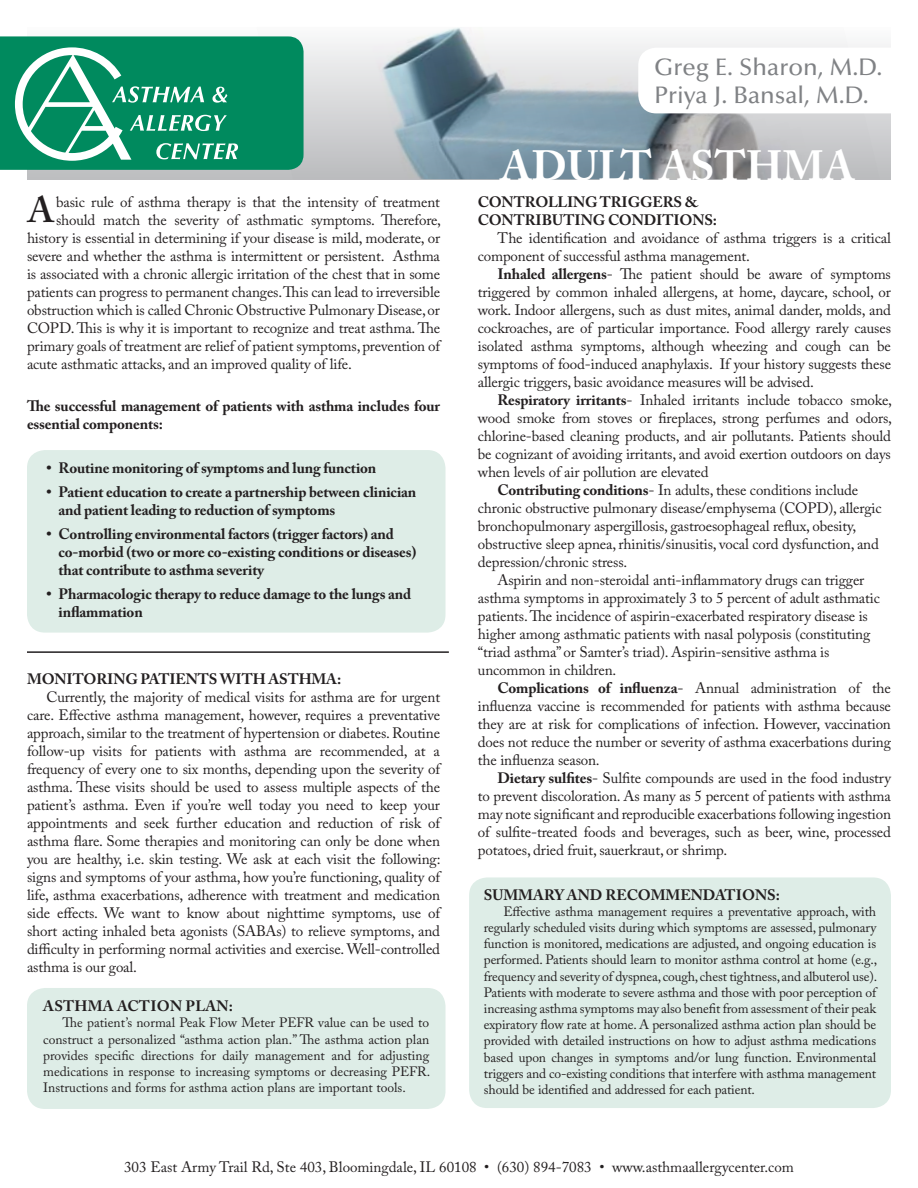
<style>
.page{position:relative;width:918px;height:1188px;background:#fff}
.page>*{position:absolute;margin:0;border:0;box-sizing:border-box;transform-origin:0 0}
.t1{font:700 42px "Adobe Caslon Pro";color:#fff}
.t2{font:600 36.3px "Adobe Caslon Pro";color:#231f20}
.t3{font:500 24px "Optima LT Std";color:#808285}
.t4{font:15px/18px "Adobe Caslon Pro";letter-spacing:-.01em;color:#231f20;text-align:justify}
.t5{font:700 15px/18px "Adobe Caslon Pro";letter-spacing:-.01em;color:#231f20}
.t6{font:700 15px "Adobe Caslon Pro";letter-spacing:.015em;color:#231f20}
.t7{font:13.5px/16.2px "Adobe Caslon Pro";letter-spacing:-.005em;color:#231f20;text-align:justify}
.s1{font-weight:700}
</style>
<div class="page">
<div style="left:27px;top:450px;width:419px;height:183px;background:#deede7;border-radius:18px"></div>
<svg style="left:27px;top:27px;width:864px;height:152px"></svg>
<hr style="left:27px;top:651px;width:422px;height:2px;background:#231f20">
<div style="left:27px;top:988px;width:419px;height:121px;background:#deede7;border-radius:18px"></div>
<div style="left:469px;top:877px;width:422px;height:231px;background:#deede7;border-radius:18px"></div>
<svg style="left:0;top:36px;width:304px;height:134px;background:#249a75"></svg>
<svg style="left:638px;top:48px;width:253px;height:65px"></svg>
<p class="t3" style="left:654px;top:53px;width:230px">Greg E. Sharon, M.D.</p>
<p class="t3" style="left:654px;top:81px;width:216px">Priya J. Bansal, M.D.</p>
<p class="t2" style="left:28px;top:188px;width:28px">A</p>
<p class="t4" style="left:56px;top:193px;width:385px">basic rule of asthma therapy is that the intensity of treatment</p>
<p class="t4" style="left:56px;top:211px;width:387px">should match the severity of asthmatic symptoms. Therefore,</p>
<p class="t4" style="left:27px;top:229px;width:415px">history is essential in determining if your disease is mild, moderate, or</p>
<p class="t4" style="left:27px;top:247px;width:415px">severe and whether the asthma is intermittent or persistent. Asthma</p>
<p class="t4" style="left:27px;top:265px;width:415px">is associated with a chronic allergic irritation of the chest that in some</p>
<p class="t4" style="left:27px;top:283px;width:415px">patients can progress to permanent changes. This can lead to irreversible</p>
<p class="t4" style="left:27px;top:301px;width:415px">obstruction which is called Chronic Obstructive Pulmonary Disease, or</p>
<p class="t4" style="left:27px;top:319px;width:415px">COPD. This is why it is important to recognize and treat asthma. The</p>
<p class="t4" style="left:27px;top:337px;width:415px">primary goals of treatment are relief of patient symptoms, prevention of</p>
<p class="t4" style="left:27px;top:355px;width:326px">acute asthmatic attacks, and an improved quality of life.</p>
<p class="t5" style="left:27px;top:397px;width:415px">The successful management of patients with asthma includes four essential components:</p>
<p class="t5" style="left:46px;top:459px;width:331px">• Routine monitoring of symptoms and lung function</p>
<p class="t5" style="left:58px;top:483px;width:359px;text-indent:-12px">• Patient education to create a partnership between clinician and patient leading to reduction of symptoms</p>
<p class="t5" style="left:58px;top:525px;width:359px;text-indent:-12px">• Controlling environmental factors (trigger factors) and co-morbid (two or more co-existing conditions or diseases) that contribute to asthma severity</p>
<p class="t5" style="left:59px;top:585px;width:354px;text-indent:-12px">• Pharmacologic therapy to reduce damage to the lungs and inflammation</p>
<p class="t5" style="left:27px;top:670px;width:316px">MONITORING PATIENTS WITH ASTHMA:</p>
<p class="t4" style="left:27px;top:688px;width:415px;text-indent:20px">Currently, the majority of medical visits for asthma are for urgent care. Effective asthma management, however, requires a preventative approach, similar to the treatment of hypertension or diabetes. Routine follow-up visits for patients with asthma are recommended, at a frequency of every one to six months, depending upon the severity of asthma. These visits should be used to assess multiple aspects of the patient’s asthma. Even if you’re well today you need to keep your appointments and seek further education and reduction of risk of asthma flare. Some therapies and monitoring can only be done when you are healthy, i.e. skin testing. We ask at each visit the following: signs and symptoms of your asthma, how you’re functioning, quality of life, asthma exacerbations, adherence with treatment and medication side effects. We want to know about nighttime symptoms, use of short acting inhaled beta agonists (SABAs) to relieve symptoms, and difficulty in performing normal activities and exercise. Well-controlled asthma is our goal.</p>
<p class="t6" style="left:43px;top:997px;width:191px">ASTHMA ACTION PLAN:</p>
<p class="t7" style="left:43px;top:1015px;width:389px;text-indent:19px">The patient’s normal Peak Flow Meter PEFR value can be used to construct a personalized “asthma action plan.” The asthma action plan provides specific directions for daily management and for adjusting medications in response to increasing symptoms or decreasing PEFR.<br>Instructions and forms for asthma action plans are important tools.</p>
<p class="t1" style="left:501px;top:140px;width:355px">ADULT ASTHMA</p>
<p class="t5" style="left:478px;top:193px;width:222px">CONTROLLINGTRIGGERS &amp;</p>
<p class="t5" style="left:478px;top:211px;width:241px">CONTRIBUTING CONDITIONS:</p>
<p class="t4" style="left:478px;top:229px;width:415px;text-indent:20px">The identification and avoidance of asthma triggers is a critical component of successful asthma management.</p>
<p class="t4" style="left:478px;top:265px;width:415px;text-indent:19px"><span class="s1">Inhaled allergens</span>- The patient should be aware of symptoms triggered by common inhaled allergens, at home, daycare, school, or work. Indoor allergens, such as dust mites, animal dander, molds, and cockroaches, are of particular importance. Food allergy rarely causes isolated asthma symptoms, although wheezing and cough can be symptoms of food-induced anaphylaxis. If your history suggests these allergic triggers, basic avoidance measures will be advised.</p>
<p class="t4" style="left:478px;top:391px;width:416px;text-indent:19px"><span class="s1">Respiratory irritants</span>- Inhaled irritants include tobacco smoke, wood smoke from stoves or fireplaces, strong perfumes and odors, chlorine-based cleaning products, and air pollutants. Patients should be cognizant of avoiding irritants, and avoid exertion outdoors on days when levels of air pollution are elevated</p>
<p class="t4" style="left:497px;top:481px;width:362px"><span class="s1">Contributing conditions</span>- In adults, these conditions include</p>
<p class="t4" style="left:478px;top:499px;width:405px">chronic obstructive pulmonary disease/emphysema (COPD), allergic</p>
<p class="t4" style="left:478px;top:517px;width:380px">bronchopulmonary aspergillosis, gastroesophageal reflux, obesity,</p>
<p class="t4" style="left:478px;top:535px;width:403px">obstructive sleep apnea, rhinitis/sinusitis, vocal cord dysfunction, and</p>
<p class="t4" style="left:478px;top:553px;width:151px">depression/chronic stress.</p>
<p class="t4" style="left:497px;top:571px;width:368px">Aspirin and non-steroidal anti-inflammatory drugs can trigger</p>
<p class="t4" style="left:478px;top:589px;width:403px">asthma symptoms in approximately 3 to 5 percent of adult asthmatic</p>
<p class="t4" style="left:478px;top:607px;width:392px">patients. The incidence of aspirin-exacerbated respiratory disease is</p>
<p class="t4" style="left:478px;top:625px;width:394px">higher among asthmatic patients with nasal polyposis (constituting</p>
<p class="t4" style="left:478px;top:643px;width:353px">“triad asthma” or Samter’s triad). Aspirin-sensitive asthma is</p>
<p class="t4" style="left:478px;top:661px;width:140px">uncommon in children.</p>
<p class="t4" style="left:478px;top:679px;width:415px;text-indent:20px"><span class="s1">Complications of influenza</span>- Annual administration of the influenza vaccine is recommended for patients with asthma because they are at risk for complications of infection. However, vaccination does not reduce the number or severity of asthma exacerbations during the influenza season.</p>
<p class="t4" style="left:478px;top:769px;width:415px;text-indent:19px"><span class="s1">Dietary sulfites</span>- Sulfite compounds are used in the food industry to prevent discoloration. As many as 5 percent of patients with asthma may note significant and reproducible exacerbations following ingestion of sulfite-treated foods and beverages, such as beer, wine, processed potatoes, dried fruit, sauerkraut, or shrimp.</p>
<p class="t5" style="left:484px;top:885px;width:298px">SUMMARY AND RECOMMENDATIONS:</p>
<p class="t7" style="left:484px;top:903px;width:395px;text-indent:19px">Effective asthma management requires a preventative approach, with regularly scheduled visits during which symptoms are assessed, pulmonary function is monitored, medications are adjusted, and ongoing education is performed. Patients should learn to monitor asthma control at home (e.g., frequency and severity of dyspnea, cough, chest tightness, and albuterol use).<br>Patients with moderate to severe asthma and those with poor perception of increasing asthma symptoms may also benefit from assessment of their peak expiratory flow rate at home. A personalized asthma action plan should be provided with detailed instructions on how to adjust asthma medications based upon changes in symptoms and/or lung function. Environmental triggers and co-existing conditions that interfere with asthma management should be identified and addressed for each patient.</p>
<p class="t4" style="left:124px;top:1158px;width:671px">303 East Army Trail Rd, Ste 403, Bloomingdale, IL 60108 • (630) 894-7083 • www.asthmaallergycenter.com</p>
</div>
